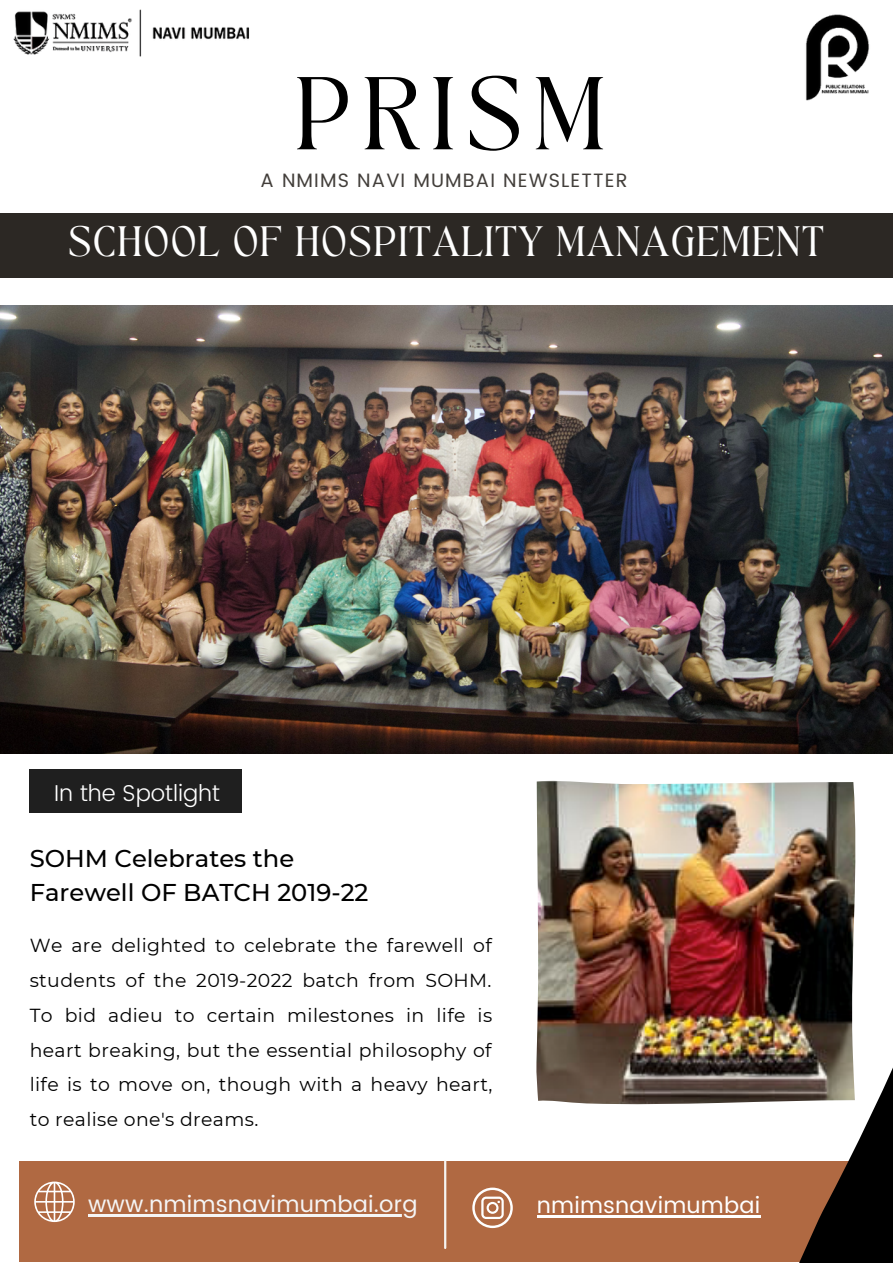
<style>
.page{position:relative;width:893px;height:1264px;background:#fff}
.page>*{position:absolute;margin:0;border:0;box-sizing:border-box;transform-origin:0 0}
.t1{font:72.15px "TAN Angleton";letter-spacing:.105em;color:#000}
.t2{font:29.7px "TAN Angleton";color:#fff}
.t3{font:500 24.3px/33.3px "Montserrat";color:#000}
.t4{font:300 22.95px "Poppins";color:#fff}
.t5{font:22.65px "Poppins";letter-spacing:.01em;color:#f5f5f5}
.t6{font:22.5px "Poppins";letter-spacing:.01em;color:#fff}
.t7{font:19.35px "Poppins";letter-spacing:.06em;color:#423e3a}
.t8{font:18.9px/34.8px "Montserrat";letter-spacing:.02em;color:#000;text-align:justify}
.t9{font:100 18px "Josefin Sans";letter-spacing:.01em;color:#2c2824}
</style>
<div class="page">
<div style="left:19px;top:1161px;width:873px;height:100px;background:#af663e"></div>
<div style="left:0;top:212px;width:892px;height:66px;background:#2c2824"></div>
<hr style="left:444px;top:1161px;width:2px;height:86px;background:#f6f4f1">
<img style="left:13px;top:9px;width:236px;height:48px">
<div style="left:30px;top:769px;width:212px;height:43px;background:#1f1f1f"></div>
<svg style="left:650px;top:1070px;width:242px;height:192px"></svg>
<img style="left:806px;top:14px;width:63px;height:87px">
<svg style="left:34px;top:1181px;width:41px;height:40px"></svg>
<svg style="left:472px;top:1187px;width:40px;height:40px"></svg>
<img style="left:0;top:305px;width:892px;height:448px">
<img style="left:536px;top:780px;width:320px;height:324px">
<hr style="left:536px;top:1215px;width:224px;height:2px;background:#fff">
<hr style="left:88px;top:1214px;width:330px;height:2px;background:#f5f5f5">
<h1 class="t1" style="left:293px;top:76px;width:315px">PRISM</h1>
<p class="t7" style="left:260px;top:169px;width:368px">A NMIMS NAVI MUMBAI NEWSLETTER</p>
<h2 class="t2" style="left:67px;top:226px;width:758px">SCHOOL OF HOSPITALITY MANAGEMENT</h2>
<p class="t9" style="left:403px;top:611px;width:87px">Read More</p>
<p class="t4" style="left:54px;top:779px;width:167px">In the Spotlight</p>
<p class="t3" style="left:30px;top:841px;width:340px">SOHM Celebrates the<br>Farewell OF BATCH 2019-22</p>
<p class="t8" style="left:30px;top:928px;width:464px">We are delighted to celebrate the farewell of students of the 2019-2022 batch from SOHM.<br>To bid adieu to certain milestones in life is heart breaking, but the essential philosophy of life is to move on, though with a heavy heart, to realise one's dreams.</p>
<p class="t5" style="left:88px;top:1190px;width:331px">www.nmimsnavimumbai.org</p>
<p class="t6" style="left:536px;top:1191px;width:225px">nmimsnavimumbai</p>
</div>
